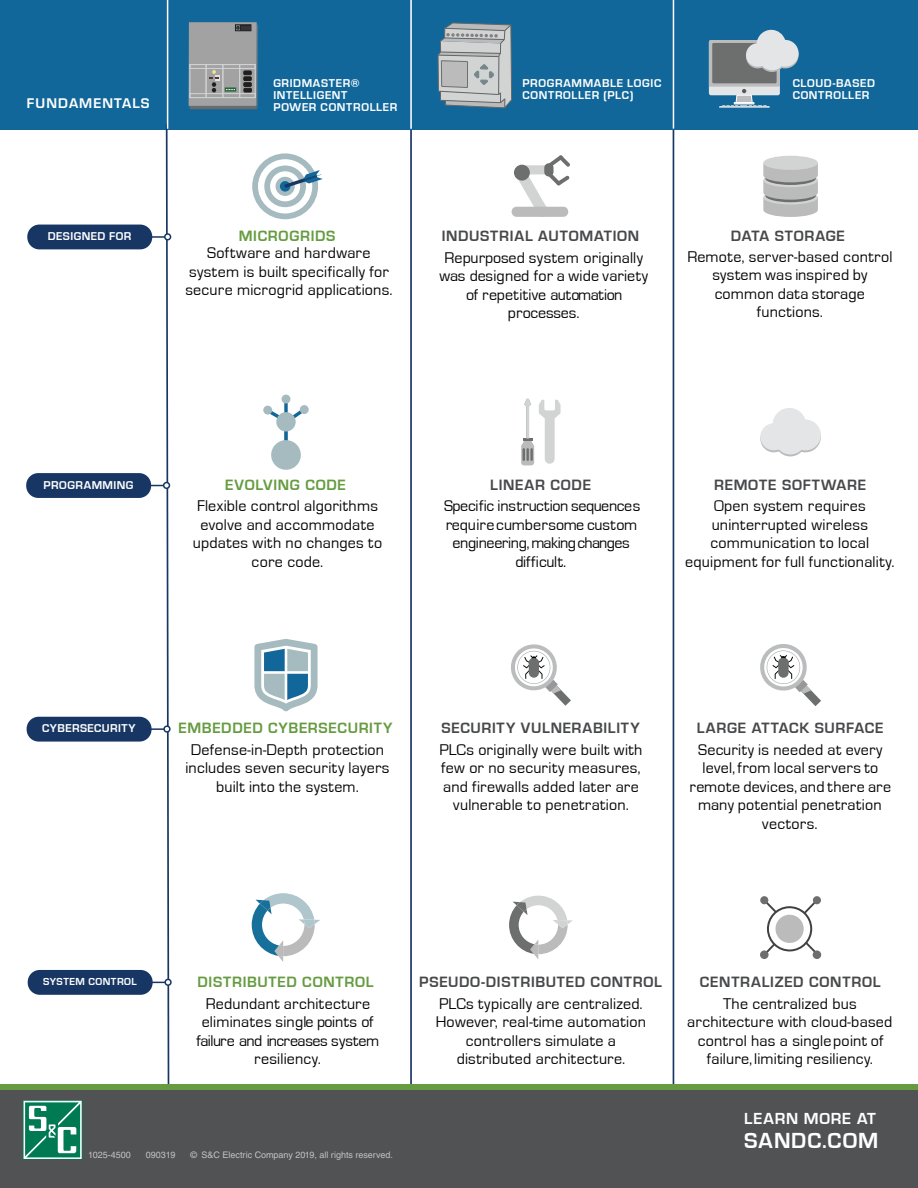
<style>
.page{position:relative;width:918px;height:1188px;background:#fff}
.page>*{position:absolute;margin:0;border:0;box-sizing:border-box;transform-origin:0 0}
.t1{font:700 22.5px "Eurostile";letter-spacing:.045em;color:#fff}
.t2{font:700 16.5px "Eurostile";letter-spacing:.045em;color:#fff}
.t3{font:16.05px/18.5px "Eurostile";letter-spacing:.015em;color:#050504;text-align:center}
.t4{font:16.05px/18.5px "Eurostile";letter-spacing:-.015em;color:#050504;text-align:center}
.t5{font:700 15.45px "Eurostile";letter-spacing:.05em;color:#47484a}
.t6{font:700 15.45px "Eurostile";letter-spacing:.05em;color:#659c41}
.t7{font:700 15.45px "Eurostile";letter-spacing:.045em;color:#669b41}
.t8{font:600 12.9px "Eurostile LT Std";letter-spacing:.085em;color:#fff}
.t9{font:700 11.7px/11.7px "Eurostile";letter-spacing:.055em;color:#fff}
.t10{font:700 10.5px "Eurostile";letter-spacing:.045em;color:#fff}
.t11{font:9px "Helvetica LT Std";color:#c3c3c3}
</style>
<div class="page">
<hr style="left:673px;top:57px;width:1px;height:1054px;background:#183664">
<hr style="left:410px;top:54px;width:2px;height:1058px;background:#183664">
<div style="left:0;top:0;width:918px;height:130px;background:#12679a"></div>
<hr style="left:167px;top:0;width:1px;height:129px;background:#fff">
<hr style="left:410px;top:0;width:2px;height:129px;background:#fff">
<hr style="left:673px;top:0;width:1px;height:129px;background:#fff">
<div style="left:27px;top:717px;width:125px;height:25px;background:#183664;border-radius:12px"></div>
<svg style="left:254px;top:639px;width:64px;height:72px"></svg>
<div style="left:26px;top:473px;width:125px;height:25px;background:#183664;border-radius:12px"></div>
<svg style="left:284px;top:422px;width:4px;height:26px"></svg>
<svg style="left:284px;top:401px;width:4px;height:23px"></svg>
<svg style="left:270px;top:409px;width:32px;height:10px"></svg>
<div style="left:282px;top:395px;width:8px;height:9px;background:#a5bbc0;border-radius:50%"></div>
<div style="left:276px;top:412px;width:20px;height:20px;background:#a5bbc0;border-radius:50%"></div>
<div style="left:271px;top:440px;width:30px;height:30px;background:#a5bbc0;border-radius:50%"></div>
<div style="left:300px;top:405px;width:9px;height:9px;background:#a5bbc0;border-radius:50%"></div>
<div style="left:263px;top:406px;width:9px;height:9px;background:#a5bbc0;border-radius:50%"></div>
<div style="left:28px;top:970px;width:125px;height:25px;background:#183664;border-radius:12px"></div>
<div style="left:164px;top:979px;width:8px;height:7px;border:2px solid #183664;border-radius:50%"></div>
<svg style="left:252px;top:893px;width:68px;height:69px"></svg>
<div style="left:0;top:1090px;width:918px;height:98px;background:#515254"></div>
<div style="left:0;top:1084px;width:918px;height:6px;background:#669b41"></div>
<svg style="left:189px;top:23px;width:69px;height:86px"></svg>
<svg style="left:437px;top:22px;width:75px;height:87px"></svg>
<hr style="left:719px;top:106px;width:51px;height:2px;background:#e3e5e6">
<svg style="left:709px;top:30px;width:90px;height:76px"></svg>
<svg style="left:23px;top:1100px;width:59px;height:60px"></svg>
<div style="left:27px;top:225px;width:125px;height:24px;background:#183664;border-radius:12px"></div>
<svg style="left:148px;top:122px;width:23px;height:962px"></svg>
<div style="left:164px;top:233px;width:7px;height:7px;border:2px solid #183664;border-radius:50%"></div>
<svg style="left:511px;top:644px;width:60px;height:62px"></svg>
<svg style="left:521px;top:399px;width:40px;height:66px"></svg>
<svg style="left:509px;top:896px;width:64px;height:63px"></svg>
<div style="left:512px;top:207px;width:56px;height:10px;background:#babbba;border-radius:5px"></div>
<svg style="left:514px;top:155px;width:56px;height:62px"></svg>
<div style="left:252px;top:153px;width:66px;height:66px;background:#a5bbc0;border-radius:50%"></div>
<div style="left:258px;top:159px;width:54px;height:54px;background:#fff;border-radius:50%"></div>
<div style="left:264px;top:166px;width:42px;height:41px;background:#a5bbc0;border-radius:50%"></div>
<div style="left:270px;top:171px;width:30px;height:30px;background:#fff;border-radius:50%"></div>
<div style="left:276px;top:177px;width:19px;height:19px;background:#a5bbc0;border-radius:50%"></div>
<div style="left:280px;top:181px;width:10px;height:11px;background:#12679a;border-radius:50%"></div>
<svg style="left:283px;top:170px;width:40px;height:19px"></svg>
<svg style="left:760px;top:644px;width:61px;height:62px"></svg>
<svg style="left:760px;top:408px;width:61px;height:48px"></svg>
<svg style="left:761px;top:897px;width:61px;height:62px"></svg>
<svg style="left:768px;top:907px;width:44px;height:44px"></svg>
<div style="left:767px;top:906px;width:46px;height:46px;border:2px solid #414042;border-radius:50%"></div>
<div style="left:775px;top:914px;width:29px;height:29px;background:#babbba;border-radius:50%"></div>
<div style="left:813px;top:896px;width:8px;height:8px;background:#6d6f6f;border-radius:50%"></div>
<div style="left:812px;top:950px;width:9px;height:9px;background:#6d6f6f;border-radius:50%"></div>
<div style="left:760px;top:950px;width:9px;height:9px;background:#6d6f6f;border-radius:50%"></div>
<div style="left:760px;top:896px;width:9px;height:9px;background:#6d6f6f;border-radius:50%"></div>
<svg style="left:763px;top:164px;width:55px;height:53px"></svg>
<div style="left:763px;top:156px;width:55px;height:14px;background:#d2d3d3;border-radius:50%"></div>
<p class="t8" style="left:27px;top:95px;width:124px">FUNDAMENTALS</p>
<p class="t9" style="left:273px;top:78px;width:126px">GRIDMASTER®<br>INTELLIGENT<br>POWER CONTROLLER</p>
<p class="t9" style="left:522px;top:78px;width:140px">PROGRAMMABLE LOGIC<br>CONTROLLER (PLC)</p>
<p class="t9" style="left:793px;top:78px;width:84px">CLOUD-BASED<br>CONTROLLER</p>
<p class="t9" style="left:48px;top:231px;width:85px">DESIGNED FOR</p>
<p class="t6" style="left:239px;top:228px;width:98px">MICROGRIDS</p>
<p class="t3" style="left:185px;top:244px;width:209px">Software and hardware system is built specifically for secure microgrid applications.</p>
<p class="t5" style="left:442px;top:228px;width:199px">INDUSTRIAL AUTOMATION</p>
<p class="t3" style="left:439px;top:249px;width:210px">Repurposed system originally was designed for a wide variety of repetitive automation processes.</p>
<p class="t5" style="left:731px;top:228px;width:116px">DATA STORAGE</p>
<p class="t3" style="left:687px;top:248px;width:206px">Remote, server-based control system was inspired by common data storage functions.</p>
<p class="t9" style="left:44px;top:479px;width:91px">PROGRAMMING</p>
<p class="t6" style="left:225px;top:476px;width:122px">EVOLVING CODE</p>
<p class="t3" style="left:193px;top:497px;width:191px">Flexible control algorithms evolve and accommodate updates with no changes to core code.</p>
<p class="t5" style="left:490px;top:476px;width:102px">LINEAR CODE</p>
<p class="t4" style="left:444px;top:497px;width:198px">Specific instruction sequences requirecumbersome custom engineering,makingchanges difficult.</p>
<p class="t5" style="left:714px;top:476px;width:154px">REMOTE SOFTWARE</p>
<p class="t3" style="left:685px;top:497px;width:211px">Open system requires uninterrupted wireless communication to local equipment for full functionality.</p>
<p class="t9" style="left:42px;top:723px;width:95px">CYBERSECURITY</p>
<p class="t7" style="left:179px;top:720px;width:215px">EMBEDDED CYBERSECURITY</p>
<p class="t3" style="left:185px;top:741px;width:206px">Defense-in-Depth protection includes seven security layers built into the system.</p>
<p class="t5" style="left:441px;top:720px;width:200px">SECURITY VULNERABILITY</p>
<p class="t3" style="left:439px;top:741px;width:205px">PLCs originally were built with few or no security measures, and firewalls added later are vulnerable to penetration.</p>
<p class="t5" style="left:697px;top:720px;width:188px">LARGE ATTACK SURFACE</p>
<p class="t3" style="left:690px;top:741px;width:203px">Security is needed at every level, from local servers to remote devices, and there are many potential penetration vectors.</p>
<p class="t10" style="left:43px;top:976px;width:95px">SYSTEM CONTROL</p>
<p class="t6" style="left:198px;top:973px;width:178px">DISTRIBUTED CONTROL</p>
<p class="t3" style="left:196px;top:994px;width:184px">Redundant architecture eliminates single points of failure and increases system resiliency.</p>
<p class="t11" style="left:88px;top:1150px;width:44px">1025-4500</p>
<p class="t11" style="left:146px;top:1150px;width:31px">090319</p>
<p class="t11" style="left:190px;top:1150px;width:204px">© S&amp;C Electric Company 2019, all rights reserved.</p>
<p class="t5" style="left:419px;top:973px;width:245px">PSEUDO-DISTRIBUTED CONTROL</p>
<p class="t3" style="left:436px;top:994px;width:212px">PLCs typically are centralized.<br>However, real-time automation controllers simulate a distributed architecture.</p>
<p class="t5" style="left:700px;top:974px;width:182px">CENTRALIZED CONTROL</p>
<p class="t3" style="left:687px;top:994px;width:207px">The centralized bus architecture with cloud-based control has a singlepoint of failure,limiting resiliency.</p>
<p class="t2" style="left:744px;top:1109px;width:133px">LEARN MORE AT</p>
<h1 class="t1" style="left:744px;top:1128px;width:136px">SANDC.COM</h1>
</div>
